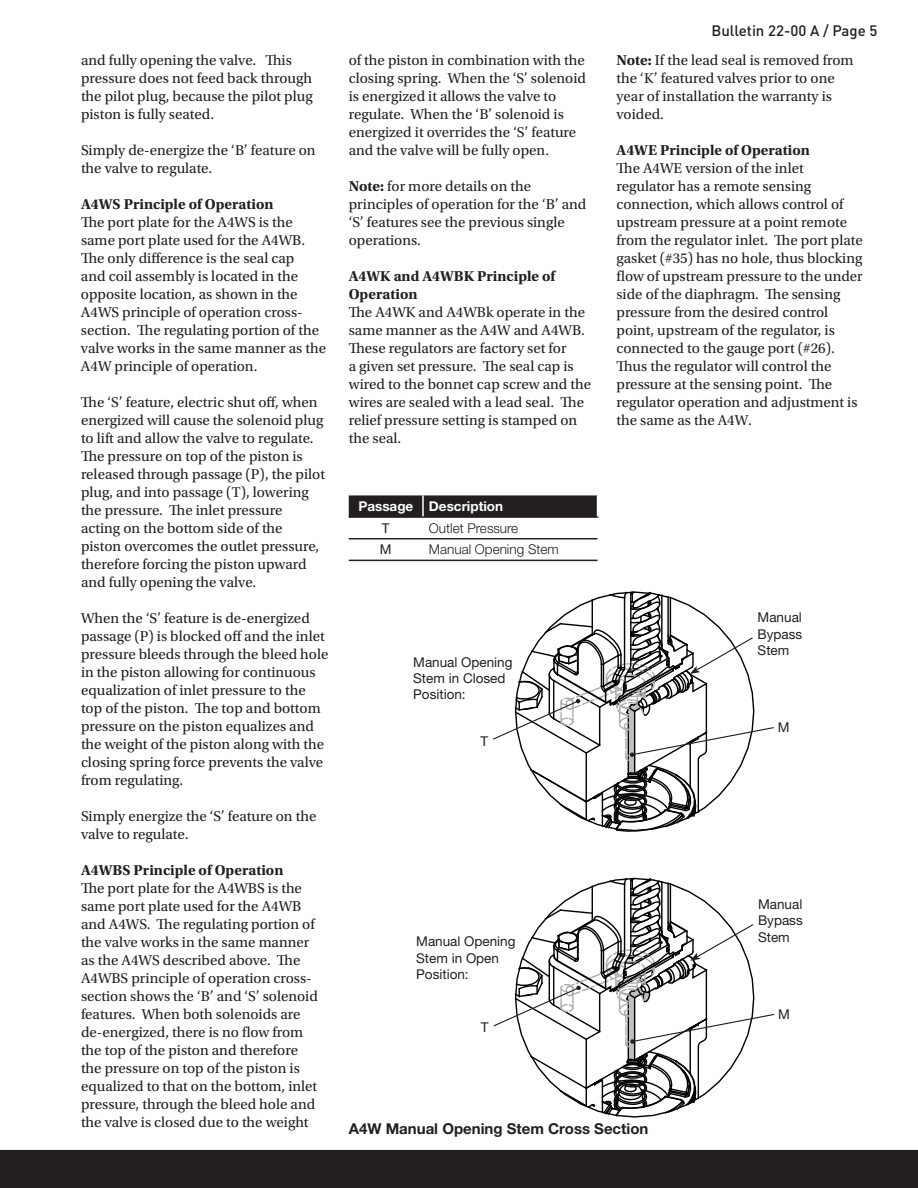
<style>
.page{position:relative;width:918px;height:1188px;background:#fff}
.page>*{position:absolute;margin:0;border:0;box-sizing:border-box;transform-origin:0 0}
.t1{font:15px/18px "Utopia Std";color:#231f20}
.t2{font:700 15px/18px "Utopia Std";color:#231f20}
.t3{font:700 15px "Helvetica Neue LT Std";color:#231f20}
.t4{font:500 15px "DINOT";color:#231f20}
.t5{font:13.5px/16.2px "Helvetica Neue LT Std";color:#231f20;text-align:justify}
.t6{font:300 13.5px "Helvetica Neue LT Std";color:#231f20}
.t7{font:700 13.5px "Helvetica Neue LT Std";color:#fff}
.s1{font-weight:700}
</style>
<div class="page">
<div style="left:0;top:1150px;width:918px;height:38px;background:#231f20"></div>
<svg style="left:493px;top:591px;width:281px;height:241px"></svg>
<svg style="left:493px;top:877px;width:282px;height:241px"></svg>
<hr style="left:349px;top:560px;width:249px;height:1px;background:#231f20">
<svg style="left:349px;top:495px;width:249px;height:65px"></svg>
<p class="t1" style="left:81px;top:52px;width:233px">and fully opening the valve. This pressure does not feed back through the pilot plug, because the pilot plug piston is fully seated.</p>
<p class="t1" style="left:81px;top:142px;width:236px">Simply de-energize the ‘B’ feature on the valve to regulate.</p>
<p class="t2" style="left:81px;top:196px;width:194px">A4WS Principle of Operation</p>
<p class="t1" style="left:81px;top:214px;width:247px">The port plate for the A4WS is the same port plate used for the A4WB.<br>The only difference is the seal cap<br>and coil assembly is located in the opposite location, as shown in the A4WS principle of operation cross&shy;section. The regulating portion of the valve works in the same manner as the A4W principle of operation.</p>
<p class="t1" style="left:81px;top:394px;width:246px">The ‘S’ feature, electric shut off, when energized will cause the solenoid plug to lift and allow the valve to regulate.<br>The pressure on top of the piston is released through passage (P), the pilot plug, and into passage (T), lowering the pressure. The inlet pressure acting on the bottom side of the piston overcomes the outlet pressure, therefore forcing the piston upward and fully opening the valve.</p>
<p class="t1" style="left:81px;top:610px;width:249px">When the ‘S’ feature is de-energized passage (P) is blocked off and the inlet pressure bleeds through the bleed hole in the piston allowing for continuous equalization of inlet pressure to the top of the piston. The top and bottom pressure on the piston equalizes and the weight of the piston along with the closing spring force prevents the valve from regulating.</p>
<p class="t1" style="left:81px;top:808px;width:237px">Simply energize the ‘S’ feature on the valve to regulate.</p>
<p class="t2" style="left:81px;top:862px;width:204px">A4WBS Principle of Operation</p>
<p class="t1" style="left:81px;top:880px;width:238px">The port plate for the A4WBS is the same port plate used for the A4WB and A4WS. The regulating portion of the valve works in the same manner as the A4WS described above. The A4WBS principle of operation cross&shy;section shows the ‘B’ and ‘S’ solenoid features. When both solenoids are de-energized, there is no flow from the top of the piston and therefore the pressure on top of the piston is equalized to that on the bottom, inlet pressure, through the bleed hole and the valve is closed due to the weight</p>
<p class="t1" style="left:349px;top:52px;width:239px">of the piston in combination with the closing spring. When the ‘S’ solenoid is energized it allows the valve to regulate. When the ‘B’ solenoid is energized it overrides the ‘S’ feature and the valve will be fully open.</p>
<p class="t1" style="left:349px;top:178px;width:239px"><span class="s1">Note:</span> for more details on the principles of operation for the ‘B’ and ‘S’ features see the previous single operations.</p>
<p class="t2" style="left:349px;top:268px;width:208px">A4WK and A4WBK Principle of<br>Operation</p>
<p class="t1" style="left:349px;top:304px;width:244px">The A4WK and A4WBk operate in the same manner as the A4W and A4WB.<br>These regulators are factory set for<br>a given set pressure. The seal cap is wired to the bonnet cap screw and the wires are sealed with a lead seal. The relief pressure setting is stamped on the seal.</p>
<p class="t7" style="left:358px;top:501px;width:146px">Passage Description</p>
<p class="t5" style="left:382px;top:521px;width:9px">T</p>
<p class="t6" style="left:429px;top:523px;width:91px">Outlet Pressure</p>
<p class="t5" style="left:380px;top:543px;width:13px">M</p>
<p class="t6" style="left:429px;top:545px;width:131px">Manual Opening Stem</p>
<p class="t5" style="left:413px;top:655px;width:101px;text-align:left">Manual Opening<br>Stem in Closed<br>Position:</p>
<p class="t5" style="left:480px;top:734px;width:9px">T</p>
<p class="t4" style="left:711px;top:25px;width:168px">Bulletin 22-00 A / Page 5</p>
<p class="t1" style="left:616px;top:52px;width:239px"><span class="s1">Note:</span> If the lead seal is removed from the ‘K’ featured valves prior to one year of installation the warranty is voided.</p>
<p class="t2" style="left:616px;top:142px;width:195px">A4WE Principle of Operation</p>
<p class="t1" style="left:616px;top:160px;width:248px">The A4WE version of the inlet regulator has a remote sensing connection, which allows control of upstream pressure at a point remote from the regulator inlet. The port plate gasket (#35) has no hole, thus blocking flow of upstream pressure to the under side of the diaphragm. The sensing pressure from the desired control point, upstream of the regulator, is connected to the gauge port (#26).<br>Thus the regulator will control the pressure at the sensing point. The regulator operation and adjustment is the same as the A4W.</p>
<p class="t5" style="left:758px;top:611px;width:46px">Manual Bypass Stem</p>
<p class="t5" style="left:778px;top:721px;width:13px">M</p>
<p class="t5" style="left:416px;top:935px;width:101px;text-align:left">Manual Opening<br>Stem in Open<br>Position:</p>
<p class="t5" style="left:481px;top:1021px;width:9px">T</p>
<p class="t5" style="left:758px;top:897px;width:46px">Manual Bypass Stem</p>
<p class="t5" style="left:778px;top:1007px;width:13px">M</p>
<p class="t3" style="left:349px;top:1123px;width:301px">A4W Manual Opening Stem Cross Section</p>
</div>
